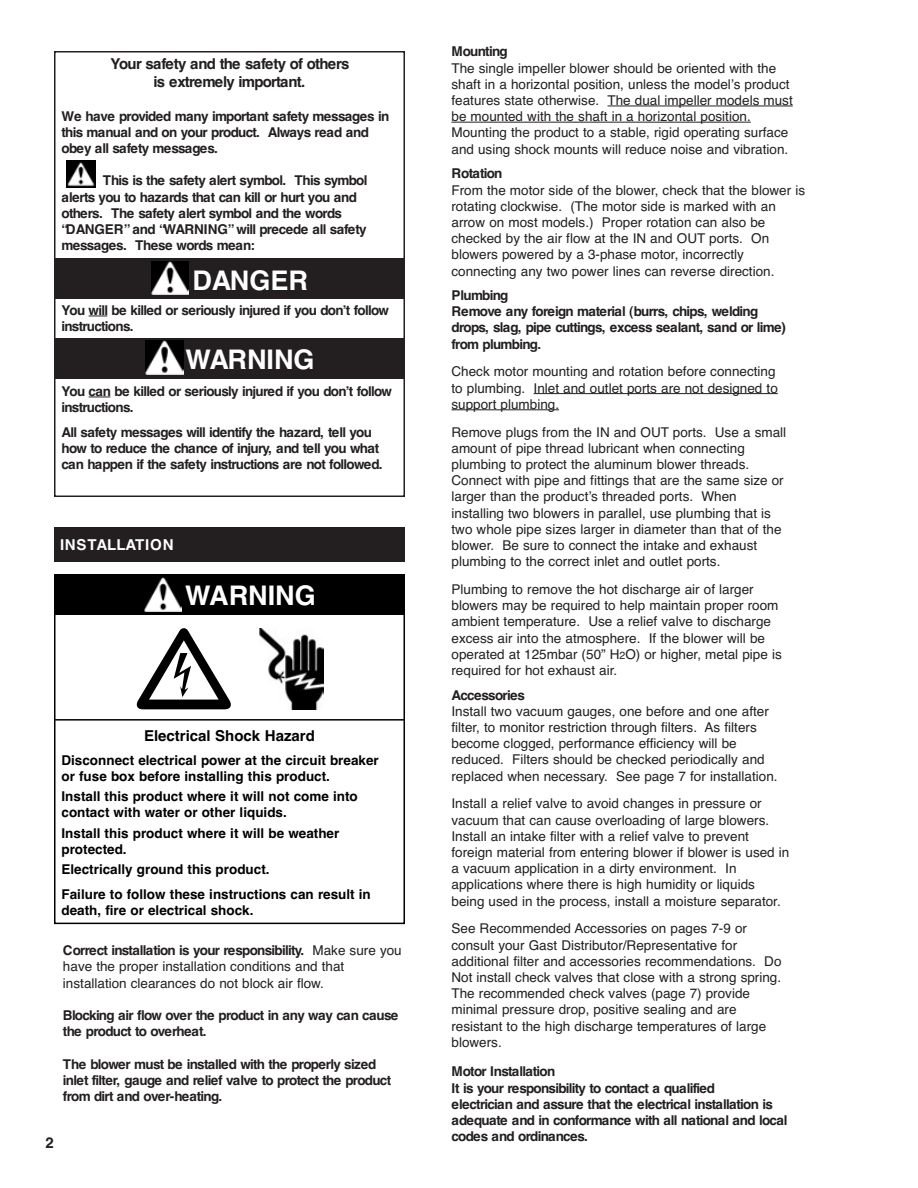
<style>
.page{position:relative;width:918px;height:1188px;background:#fff}
.page>*{position:absolute;margin:0;border:0;box-sizing:border-box;transform-origin:0 0}
.t1{font:700 27px "Helvetica";color:#fff}
.t2{font:700 15px/18px "Helvetica";letter-spacing:-.055em;color:#231f20;text-align:center}
.t3{font:700 15px "Helvetica";color:#000}
.t4{font:700 15px "Helvetica";letter-spacing:.055em;color:#fff}
.t5{font:13.5px/16.2px "Helvetica";color:#231f20}
.t6{font:700 13.5px/16.2px "Helvetica";letter-spacing:-.055em;color:#231f20}
.t7{font:700 13.5px/16.2px "Helvetica";color:#000}
.s1{font-weight:700}
.s2{font-size:10.5px}
</style>
<div class="page">
<div style="left:54px;top:51px;width:351px;height:446px;border:2px solid #231f20"></div>
<svg style="left:89px;top:316px;width:18px;height:1px"></svg>
<svg style="left:89px;top:397px;width:21px;height:1px"></svg>
<div style="left:54px;top:527px;width:351px;height:34px;background:#231f20"></div>
<div style="left:54px;top:338px;width:351px;height:40px;background:#231f20"></div>
<div style="left:54px;top:258px;width:351px;height:41px;background:#231f20"></div>
<div style="left:54px;top:575px;width:351px;height:349px;border:2px solid #000"></div>
<hr style="left:54px;top:719px;width:351px;height:2px;background:#000">
<div style="left:260px;top:629px;width:67px;height:81px;background:linear-gradient(to bottom,#fff,#fff)"></div>
<img style="left:260px;top:629px;width:63px;height:81px">
<div style="left:54px;top:575px;width:351px;height:40px;background:#000"></div>
<img style="left:144px;top:578px;width:38px;height:34px">
<img style="left:151px;top:261px;width:38px;height:34px">
<img style="left:146px;top:340px;width:37px;height:34px">
<img style="left:66px;top:161px;width:29px;height:26px">
<hr style="left:534px;top:393px;width:244px;height:1px;background:#231f20">
<hr style="left:452px;top:409px;width:107px;height:1px;background:#231f20">
<hr style="left:608px;top:106px;width:185px;height:1px;background:#231f20">
<hr style="left:452px;top:122px;width:299px;height:1px;background:#231f20">
<p class="t2" style="left:110px;top:55px;width:240px">Your safety and the safety of others is extremely important.</p>
<p class="t6" style="left:62px;top:108px;width:329px">We have provided many important safety messages in this manual and on your product. Always read and obey all safety messages.</p>
<p class="t6" style="left:62px;top:173px;width:308px;text-indent:41px">This is the safety alert symbol. This symbol alerts you to hazards that can kill or hurt you and others. The safety alert symbol and the words “DANGER”and “WARNING”will precede all safety messages. These words mean:</p>
<h1 class="t1" style="left:192px;top:265px;width:117px">DANGER</h1>
<p class="t6" style="left:61px;top:302px;width:329px">You will be killed or seriously injured if you donʼt follow instructions.</p>
<h1 class="t1" style="left:186px;top:344px;width:131px">WARNING</h1>
<p class="t6" style="left:61px;top:383px;width:332px">You can be killed or seriously injured if you donʼt follow instructions.</p>
<p class="t6" style="left:61px;top:424px;width:323px">All safety messages will identify the hazard, tell you how to reduce the chance of injury, and tell you what can happen if the safety instructions are not followed.</p>
<p class="t4" style="left:60px;top:536px;width:115px">INSTALLATION</p>
<h1 class="t1" style="left:185px;top:580px;width:132px">WARNING</h1>
<p class="t3" style="left:144px;top:727px;width:172px">Electrical Shock Hazard</p>
<p class="t7" style="left:61px;top:752px;width:319px">Disconnect electrical power at the circuit breaker or fuse box before installing this product.</p>
<p class="t7" style="left:61px;top:788px;width:298px">Install this product where it will not come into contact with water or other liquids.</p>
<p class="t7" style="left:61px;top:825px;width:279px">Install this product where it will be weather protected.</p>
<p class="t7" style="left:61px;top:857px;width:311px;line-height:24.8px">Electrically ground this product.<br>Failure to follow these instructions can result in</p>
<p class="t7" style="left:61px;top:902px;width:193px">death, fire or electrical shock.</p>
<p class="t5" style="left:63px;top:942px;width:340px"><span class="s1">Correct installation is your responsibility.</span> Make sure you have the proper installation conditions and that installation clearances do not block air flow.</p>
<p class="t6" style="left:63px;top:1007px;width:337px">Blocking air flow over the product in any way can cause the product to overheat.</p>
<p class="t6" style="left:63px;top:1056px;width:330px">The blower must be installed with the properly sized inlet filter, gauge and relief valve to protect the product from dirt and over-heating.</p>
<p class="t2" style="left:46px;top:1134px;width:10px">2</p>
<p class="t6" style="left:451px;top:44px;width:58px">Mounting</p>
<p class="t5" style="left:451px;top:60px;width:343px">The single impeller blower should be oriented with the shaft in a horizontal position, unless the modelʼs product features state otherwise. The dual impeller models must be mounted with the shaft in a horizontal position.<br>Mounting the product to a stable, rigid operating surface and using shock mounts will reduce noise and vibration.</p>
<p class="t6" style="left:452px;top:166px;width:53px">Rotation</p>
<p class="t5" style="left:452px;top:182px;width:355px">From the motor side of the blower, check that the blower is rotating clockwise. (The motor side is marked with an arrow on most models.) Proper rotation can also be checked by the air flow at the IN and OUT ports. On blowers powered by a 3-phase motor, incorrectly connecting any two power lines can reverse direction.</p>
<p class="t6" style="left:452px;top:287px;width:336px">Plumbing<br>Remove any foreign material (burrs, chips, welding drops, slag, pipe cuttings, excess sealant, sand or lime) from plumbing.</p>
<p class="t5" style="left:452px;top:364px;width:328px">Check motor mounting and rotation before connecting to plumbing. Inlet and outlet ports are not designed to support plumbing.</p>
<p class="t5" style="left:452px;top:424px;width:336px">Remove plugs from the IN and OUT ports. Use a small amount of pipe thread lubricant when connecting plumbing to protect the aluminum blower threads.<br>Connect with pipe and fittings that are the same size or larger than the productʼs threaded ports. When installing two blowers in parallel, use plumbing that is two whole pipe sizes larger in diameter than that of the blower. Be sure to connect the intake and exhaust plumbing to the correct inlet and outlet ports.</p>
<p class="t5" style="left:451px;top:581px;width:332px">Plumbing to remove the hot discharge air of larger blowers may be required to help maintain proper room ambient temperature. Use a relief valve to discharge excess air into the atmosphere. If the blower will be operated at 125mbar (50” H<span class="s2">2</span>O) or higher, metal pipe is required for hot exhaust air.</p>
<p class="t6" style="left:452px;top:687px;width:75px">Accessories</p>
<p class="t5" style="left:452px;top:703px;width:328px">Install two vacuum gauges, one before and one after filter, to monitor restriction through filters. As filters become clogged, performance efficiency will be reduced. Filters should be checked periodically and replaced when necessary. See page 7 for installation.</p>
<p class="t5" style="left:452px;top:796px;width:339px">Install a relief valve to avoid changes in pressure or vacuum that can cause overloading of large blowers.<br>Install an intake filter with a relief valve to prevent foreign material from entering blower if blower is used in a vacuum application in a dirty environment. In applications where there is high humidity or liquids being used in the process, install a moisture separator.</p>
<p class="t5" style="left:452px;top:921px;width:332px">See Recommended Accessories on pages 7-9 or consult your Gast Distributor/Representative for additional filter and accessories recommendations. Do Not install check valves that close with a strong spring.<br>The recommended check valves (page 7) provide minimal pressure drop, positive sealing and are resistant to the high discharge temperatures of large blowers.</p>
<p class="t6" style="left:452px;top:1064px;width:338px">Motor Installation<br>It is your responsibility to contact a qualified<br>electrician and assure that the electrical installation is adequate and in conformance with all national and local codes and ordinances.</p>
</div>
